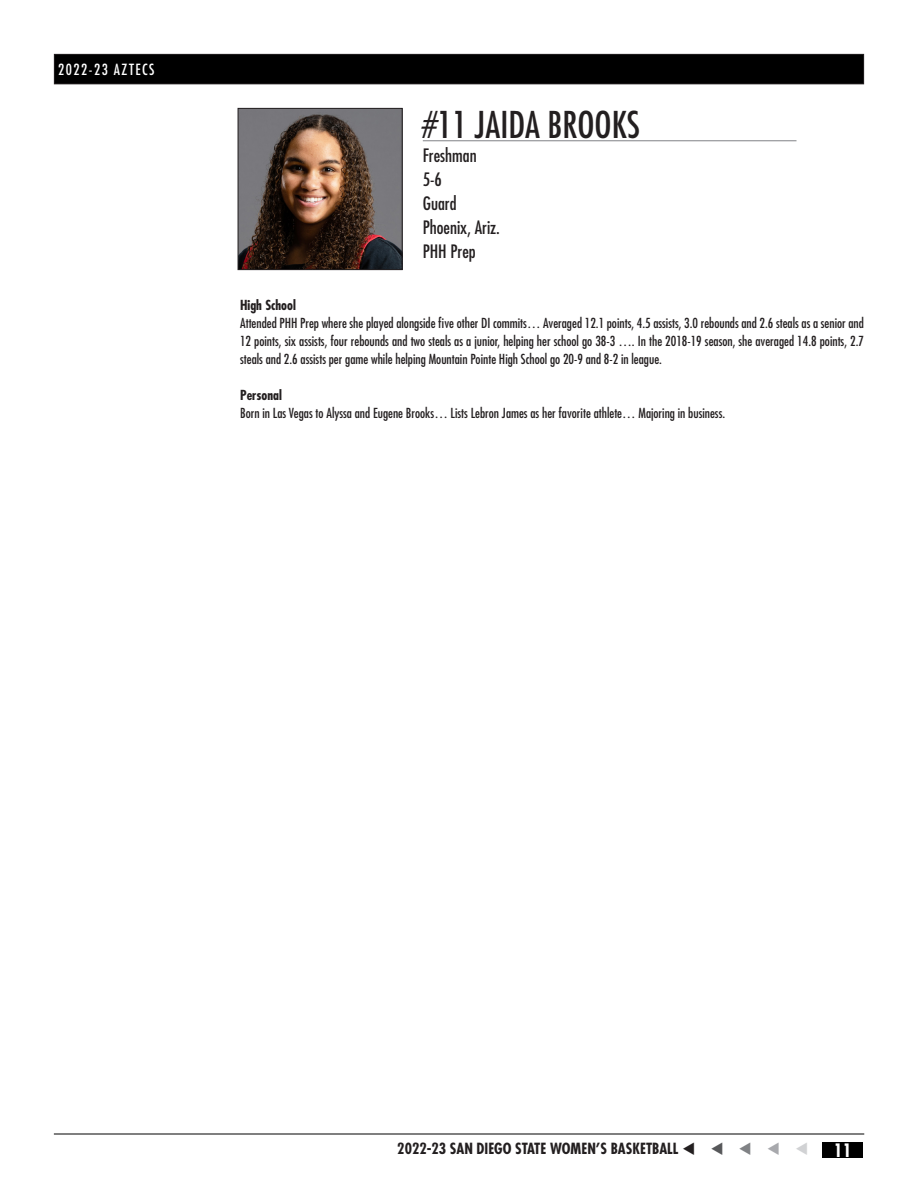
<style>
.page{position:relative;width:918px;height:1188px;background:#fff}
.page>*{position:absolute;margin:0;border:0;box-sizing:border-box;transform-origin:0 0}
.t1{font:condensed 36px "Futura Std";color:#231f20}
.t2{font:condensed 18px "Futura Std";color:#231f20}
.t3{font:700 condensed 18px "Futura Std";color:#fff}
.t4{font:700 condensed 15px "Futura Std";color:#231f20}
.t5{font:condensed 15px "Futura Std";letter-spacing:.1em;color:#fff}
.t6{font:condensed 13.5px/18px "Futura Std";color:#231f20;text-align:justify}
.t7{font:700 condensed 13.5px "Futura Std";color:#231f20}
.s1{color:#57585a}
.s2{color:#808285}
.s3{color:#a8a9ad}
.s4{color:#d1d2d4}
</style>
<div class="page">
<div style="left:822px;top:1142px;width:41px;height:15px;background:#000"></div>
<hr style="left:54px;top:1134px;width:810px;height:1px;background:#000">
<hr style="left:423px;top:140px;width:373px;height:1px;background:#808285">
<img style="left:240px;top:110px;width:161px;height:158px">
<div style="left:238px;top:108px;width:165px;height:162px;border:1px solid #231f20"></div>
<div style="left:54px;top:54px;width:810px;height:30px;background:#000"></div>
<div style="left:54px;top:54px;width:810px;height:30px;border:1px solid #231f20"></div>
<p class="t5" style="left:58px;top:61px;width:98px">2022-23 AZTECS</p>
<p class="t1" style="left:423px;top:103px;width:218px">#11 JAIDA BROOKS</p>
<p class="t2" style="left:423px;top:144px;width:55px">Freshman</p>
<p class="t2" style="left:423px;top:168px;width:21px">5-6</p>
<p class="t2" style="left:423px;top:192px;width:35px">Guard</p>
<p class="t2" style="left:423px;top:216px;width:79px">Phoenix, Ariz.</p>
<p class="t2" style="left:423px;top:240px;width:54px">PHH Prep</p>
<p class="t7" style="left:240px;top:297px;width:57px">High School</p>
<p class="t6" style="left:240px;top:314px;width:626px">Attended PHH Prep where she played alongside five other DI commits… Averaged 12.1 points, 4.5 assists, 3.0 rebounds and 2.6 steals as a senior and 12 points, six assists, four rebounds and two steals as a junior, helping her school go 38-3 …. In the 2018-19 season, she averaged 14.8 points, 2.7 steals and 2.6 assists per game while helping Mountain Pointe High School go 20-9 and 8-2 in league.</p>
<p class="t7" style="left:240px;top:387px;width:43px">Personal</p>
<p class="t6" style="left:240px;top:404px;width:487px">Born in Las Vegas to Alyssa and Eugene Brooks… Lists Lebron James as her favorite athlete… Majoring in business.</p>
<p class="t4" style="left:397px;top:1139px;width:412px">2022-23 SAN DIEGO STATE WOMEN’S BASKETBALL ▼ <span class="s1">▼</span> <span class="s2">▼</span> <span class="s3">▼</span> <span class="s4">▼</span></p>
<h2 class="t3" style="left:834px;top:1139px;width:19px">11</h2>
</div>
